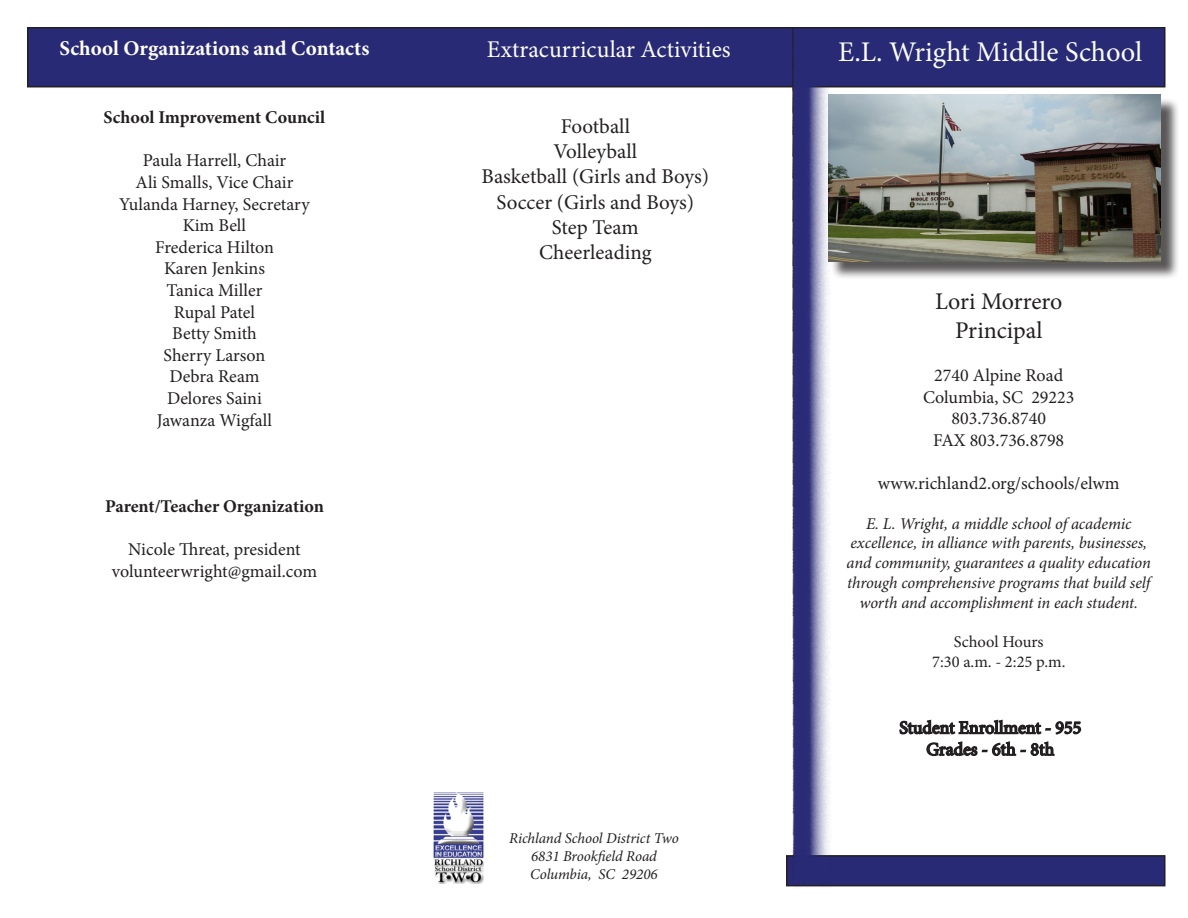
<style>
.page{position:relative;width:1188px;height:918px;background:#fff}
.page>*{position:absolute;margin:0;border:0;box-sizing:border-box;transform-origin:0 0}
.t1{font:28.5px "Minion Pro";color:#fbfdf8}
.t2{font:24px "Minion Pro";letter-spacing:.005em;color:#fffefa}
.t3{font:24px "Minion Pro";color:#231f20}
.t4{font:21px "Minion Pro";color:#231f20}
.t5{font:700 21px "Minion Pro";color:#fffefa}
.t6{font:18px "Minion Pro";color:#231f20}
.t7{font:700 18px "Minion Pro";letter-spacing:-.005em;color:#231f20}
.t8{font:italic 16.5px/19.8px "Minion Pro";letter-spacing:-.01em;color:#231f20;text-align:center}
.t9{font:16.5px "Minion Pro";letter-spacing:-.005em;color:#231f20}
.t10{font:italic 15px "Minion Pro";letter-spacing:-.005em;color:#231f20}
</style>
<div class="page">
<div style="left:28px;top:28px;width:1137px;height:59px;background:#292a76"></div>
<div style="left:27px;top:27px;width:1139px;height:60px;border:2px solid #231f20"></div>
<div style="left:830px;top:97px;width:350px;height:183px;background:#231f20;opacity:.75"></div>
<img style="left:832px;top:95px;width:329px;height:166px">
<div style="left:787px;top:856px;width:378px;height:30px;background:#292a76"></div>
<div style="left:786px;top:855px;width:380px;height:31px;border:2px solid #231f20"></div>
<img style="left:434px;top:792px;width:50px;height:91px">
<svg style="left:899px;top:719px;width:183px;height:38px"></svg>
<svg style="left:795px;top:84px;width:34px;height:803px"></svg>
<p class="t5" style="left:60px;top:33px;width:311px">School Organizations and Contacts</p>
<p class="t2" style="left:487px;top:33px;width:245px">Extracurricular Activities</p>
<p class="t1" style="left:838px;top:33px;width:306px">E.L. Wright Middle School</p>
<p class="t7" style="left:104px;top:105px;width:223px">School Improvement Council</p>
<p class="t6" style="left:143px;top:149px;width:145px">Paula Harrell, Chair</p>
<p class="t6" style="left:136px;top:170px;width:159px">Ali Smalls, Vice Chair</p>
<p class="t6" style="left:119px;top:192px;width:192px">Yulanda Harney, Secretary</p>
<p class="t6" style="left:183px;top:213px;width:65px">Kim Bell</p>
<p class="t6" style="left:155px;top:235px;width:120px">Frederica Hilton</p>
<p class="t6" style="left:164px;top:257px;width:102px">Karen Jenkins</p>
<p class="t6" style="left:167px;top:278px;width:97px">Tanica Miller</p>
<p class="t6" style="left:174px;top:300px;width:83px">Rupal Patel</p>
<p class="t6" style="left:172px;top:321px;width:86px">Betty Smith</p>
<p class="t6" style="left:164px;top:343px;width:103px">Sherry Larson</p>
<p class="t6" style="left:170px;top:365px;width:92px">Debra Ream</p>
<p class="t6" style="left:167px;top:386px;width:96px">Delores Saini</p>
<p class="t6" style="left:157px;top:408px;width:117px">Jawanza Wigfall</p>
<p class="t7" style="left:105px;top:494px;width:220px">Parent/Teacher Organization</p>
<p class="t6" style="left:128px;top:537px;width:174px">Nicole Threat, president</p>
<p class="t6" style="left:112px;top:559px;width:207px">volunteerwright@gmail.com</p>
<p class="t4" style="left:561px;top:112px;width:71px">Football</p>
<p class="t4" style="left:553px;top:137px;width:85px">Volleyball</p>
<p class="t4" style="left:482px;top:163px;width:229px">Basketball (Girls and Boys)</p>
<p class="t4" style="left:497px;top:188px;width:199px">Soccer (Girls and Boys)</p>
<p class="t4" style="left:552px;top:213px;width:88px">Step Team</p>
<p class="t4" style="left:539px;top:238px;width:114px">Cheerleading</p>
<p class="t10" style="left:509px;top:828px;width:171px">Richland School District Two</p>
<p class="t10" style="left:531px;top:846px;width:127px">6831 Brookfield Road</p>
<p class="t10" style="left:530px;top:864px;width:129px">Columbia, SC 29206</p>
<p class="t3" style="left:935px;top:285px;width:129px">Lori Morrero</p>
<p class="t3" style="left:955px;top:314px;width:89px">Principal</p>
<p class="t6" style="left:934px;top:363px;width:130px">2740 Alpine Road</p>
<p class="t6" style="left:923px;top:385px;width:153px">Columbia, SC 29223</p>
<p class="t6" style="left:951px;top:406px;width:96px">803.736.8740</p>
<p class="t6" style="left:933px;top:428px;width:133px">FAX 803.736.8798</p>
<p class="t6" style="left:878px;top:471px;width:243px">www.richland2.org/schools/elwm</p>
<p class="t8" style="left:847px;top:513px;width:306px">E. L. Wright, a middle school of academic excellence, in alliance with parents, businesses, and community, guarantees a quality education through comprehensive programs that build self worth and accomplishment in each student.</p>
<p class="t9" style="left:954px;top:631px;width:91px">School Hours</p>
<p class="t9" style="left:932px;top:651px;width:135px">7:30 a.m. - 2:25 p.m.</p>
</div>
